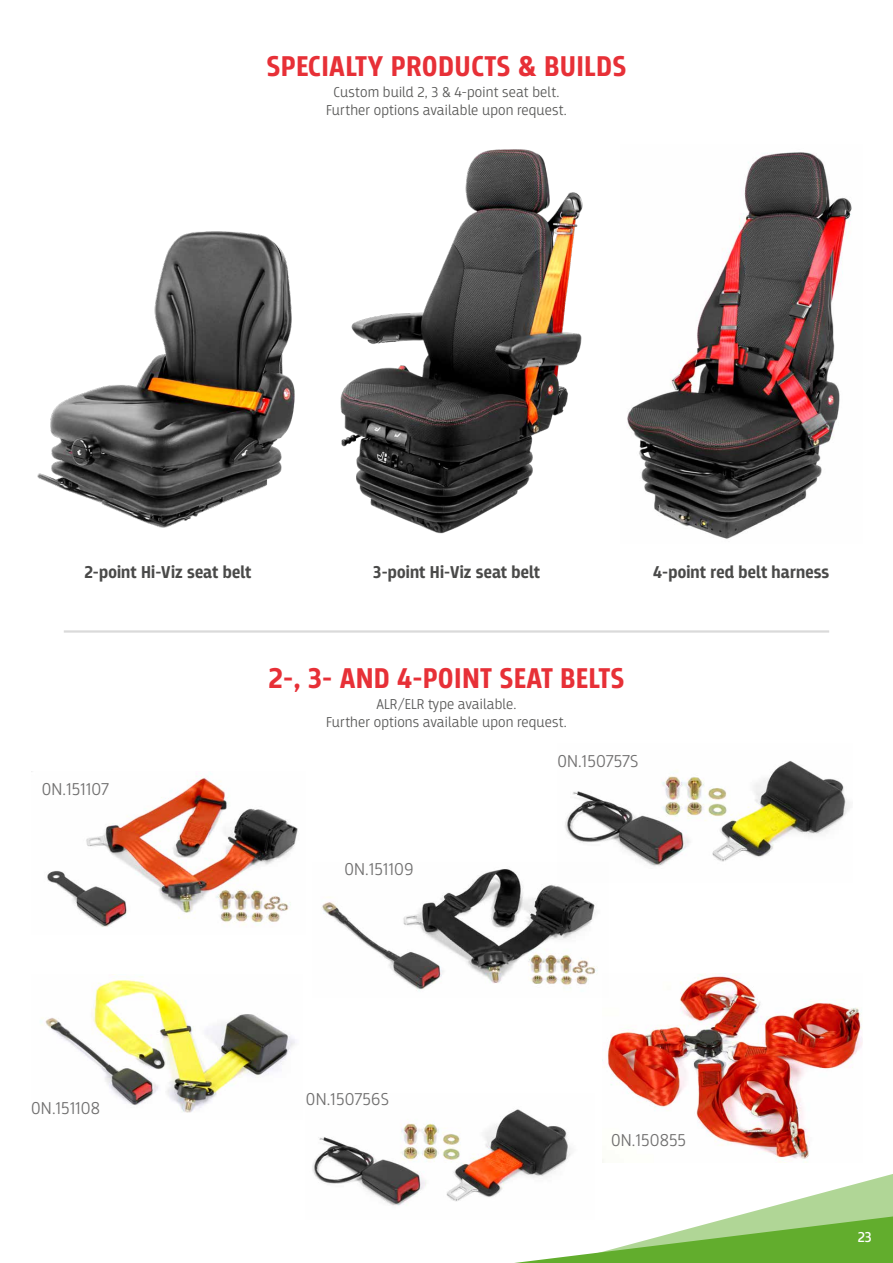
<style>
.page{position:relative;width:893px;height:1263px;background:#fff}
.page>*{position:absolute;margin:0;border:0;box-sizing:border-box;transform-origin:0 0}
.t1{font:700 30px "Breakers";letter-spacing:.01em;color:#e73037}
.t2{font:700 18px "Breakers";letter-spacing:.01em;color:#4a4a49}
.t3{font:300 18px "Breakers";letter-spacing:.01em;color:#706f6f}
.t4{font:300 15px/18px "Breakers";letter-spacing:.01em;color:#575756;text-align:center}
.t5{font:15px "Breakers";color:#fff}
</style>
<div class="page">
<svg style="left:528px;top:1159px;width:365px;height:104px"></svg>
<img style="left:322px;top:869px;width:276px;height:122px">
<img style="left:31px;top:771px;width:267px;height:156px">
<img style="left:557px;top:761px;width:293px;height:122px">
<img style="left:603px;top:973px;width:259px;height:189px">
<img style="left:312px;top:1109px;width:283px;height:110px">
<img style="left:40px;top:974px;width:255px;height:139px">
<img style="left:340px;top:149px;width:243px;height:385px">
<img style="left:627px;top:152px;width:225px;height:387px">
<img style="left:37px;top:231px;width:258px;height:297px">
<hr style="left:64px;top:630px;width:765px;height:3px;background:#dadada">
<h1 class="t1" style="left:266px;top:49px;width:362px">SPECIALTY PRODUCTS &amp; BUILDS</h1>
<p class="t4" style="left:326px;top:83px;width:242px">Custom build 2, 3 &amp; 4-point seat belt.<br>Further options available upon request.</p>
<p class="t2" style="left:84px;top:562px;width:169px">2-point Hi-Viz seat belt</p>
<p class="t2" style="left:373px;top:562px;width:168px">3-point Hi-Viz seat belt</p>
<p class="t2" style="left:653px;top:562px;width:178px">4-point red belt harness</p>
<h1 class="t1" style="left:268px;top:661px;width:358px">2-, 3- AND 4-POINT SEAT BELTS</h1>
<p class="t4" style="left:326px;top:695px;width:242px">ALR/ELR type available.<br>Further options available upon request.</p>
<p class="t3" style="left:42px;top:778px;width:69px">ON.151107</p>
<p class="t3" style="left:344px;top:859px;width:71px">ON.151109</p>
<p class="t3" style="left:557px;top:750px;width:83px">ON.150757S</p>
<p class="t3" style="left:31px;top:1097px;width:71px">ON.151108</p>
<p class="t3" style="left:306px;top:1088px;width:85px">ON.150756S</p>
<p class="t3" style="left:611px;top:1129px;width:77px">ON.150855</p>
<p class="t5" style="left:858px;top:1228px;width:15px">23</p>
</div>
